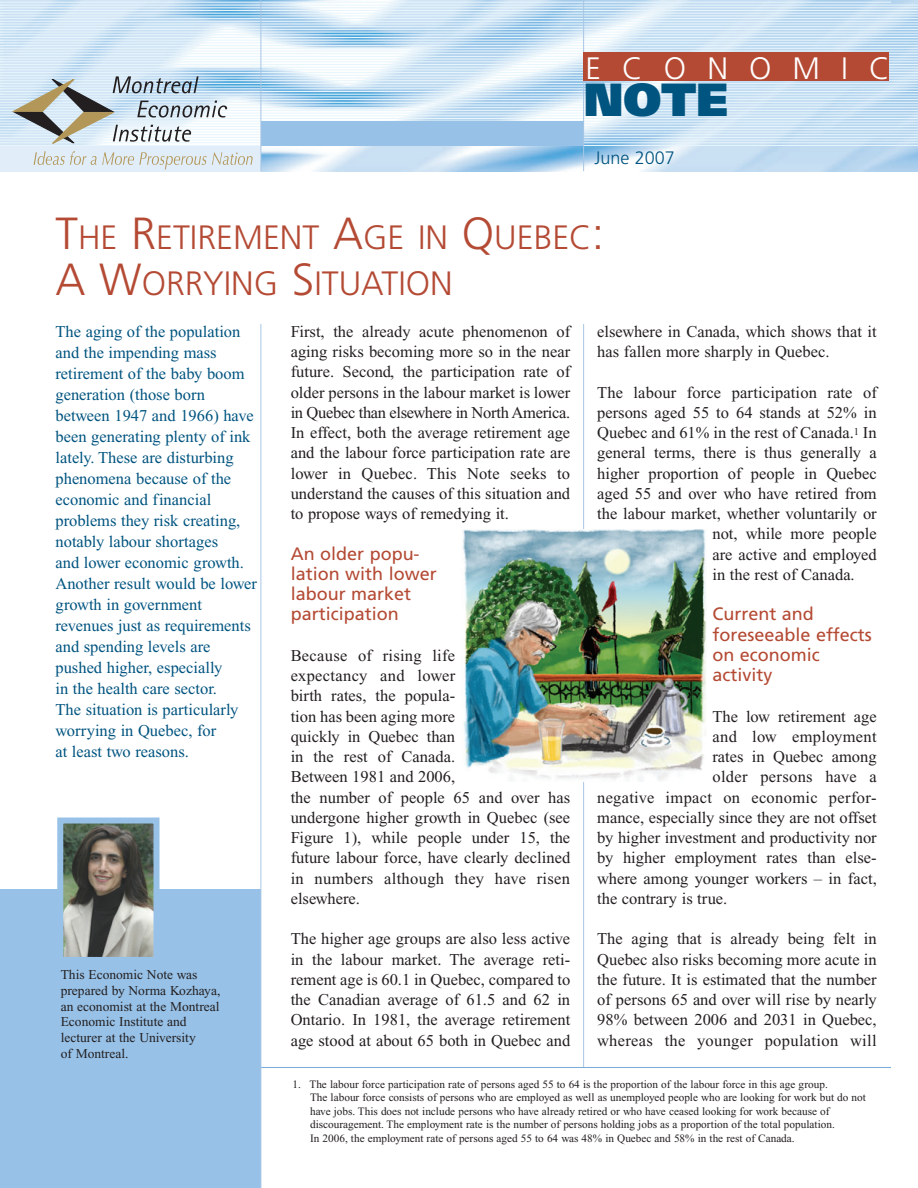
<style>
.page{position:relative;width:918px;height:1188px;background:#fff}
.page>*{position:absolute;margin:0;border:0;box-sizing:border-box;transform-origin:0 0}
.t1{font:900 46.5px "Frutiger";color:#005480}
.t2{font:300 33.75px/46.5px "Frutiger";color:#b44a34}
.t3{font:300 31.05px "Frutiger";letter-spacing:.68em;color:#fff}
.t4{font:18px/20.2px "Frutiger";color:#b44a34}
.t5{font:300 18px "Frutiger";color:#005480}
.t6{font:16.5px/20.2px "Times New Roman";color:#231f20;text-align:justify}
.t7{font:16.5px/21px "Times New Roman";color:#005480}
.t8{font:16.5px "Times New Roman";letter-spacing:.02em;color:#231f20}
.t9{font:13.5px/15.8px "Times New Roman";color:#231f20}
.t10{font:11.25px/13.5px "Times New Roman";color:#231f20}
.s1{font-size:45px}
</style>
<div class="page">
<div style="left:0;top:890px;width:261px;height:298px;background:#97c1e7"></div>
<img style="left:0;top:0;width:918px;height:171px">
<hr style="left:0;top:5px;width:918px;height:1px;background:#e7f6fd">
<hr style="left:0;top:8px;width:918px;height:1px;background:#e7f6fd">
<hr style="left:0;top:10px;width:918px;height:1px;background:#e7f6fd">
<hr style="left:0;top:13px;width:918px;height:1px;background:#e7f6fd">
<hr style="left:0;top:16px;width:918px;height:1px;background:#e7f6fd">
<hr style="left:0;top:18px;width:918px;height:1px;background:#e7f6fd">
<hr style="left:0;top:21px;width:918px;height:1px;background:#e7f6fd">
<hr style="left:0;top:24px;width:918px;height:1px;background:#e7f6fd">
<hr style="left:0;top:26px;width:918px;height:1px;background:#e7f6fd">
<hr style="left:0;top:29px;width:918px;height:1px;background:#e7f6fd">
<hr style="left:0;top:32px;width:918px;height:1px;background:#e7f6fd">
<hr style="left:0;top:35px;width:918px;height:1px;background:#e7f6fd">
<hr style="left:0;top:37px;width:918px;height:1px;background:#e7f6fd">
<hr style="left:0;top:40px;width:918px;height:1px;background:#e7f6fd">
<hr style="left:0;top:43px;width:918px;height:1px;background:#e7f6fd">
<hr style="left:0;top:45px;width:918px;height:1px;background:#e7f6fd">
<hr style="left:0;top:48px;width:918px;height:1px;background:#e7f6fd">
<hr style="left:0;top:51px;width:918px;height:1px;background:#e7f6fd">
<hr style="left:0;top:53px;width:918px;height:1px;background:#e7f6fd">
<hr style="left:0;top:56px;width:918px;height:1px;background:#e7f6fd">
<hr style="left:0;top:59px;width:918px;height:1px;background:#e7f6fd">
<hr style="left:0;top:62px;width:918px;height:1px;background:#e7f6fd">
<hr style="left:0;top:64px;width:918px;height:1px;background:#e7f6fd">
<hr style="left:0;top:67px;width:918px;height:1px;background:#e7f6fd">
<hr style="left:0;top:70px;width:918px;height:1px;background:#e7f6fd">
<hr style="left:0;top:72px;width:918px;height:1px;background:#e7f6fd">
<hr style="left:0;top:75px;width:918px;height:1px;background:#e7f6fd">
<hr style="left:0;top:78px;width:918px;height:1px;background:#e7f6fd">
<hr style="left:0;top:80px;width:918px;height:1px;background:#e7f6fd">
<hr style="left:0;top:83px;width:918px;height:1px;background:#e7f6fd">
<hr style="left:0;top:86px;width:918px;height:1px;background:#e7f6fd">
<hr style="left:0;top:89px;width:918px;height:1px;background:#e7f6fd">
<hr style="left:0;top:91px;width:918px;height:1px;background:#e7f6fd">
<hr style="left:0;top:94px;width:918px;height:1px;background:#e7f6fd">
<hr style="left:0;top:97px;width:918px;height:1px;background:#e7f6fd">
<hr style="left:0;top:99px;width:918px;height:1px;background:#e7f6fd">
<hr style="left:0;top:102px;width:918px;height:1px;background:#e7f6fd">
<hr style="left:0;top:105px;width:918px;height:1px;background:#e7f6fd">
<hr style="left:0;top:107px;width:918px;height:1px;background:#e7f6fd">
<hr style="left:0;top:110px;width:918px;height:1px;background:#e7f6fd">
<hr style="left:0;top:113px;width:918px;height:1px;background:#e7f6fd">
<hr style="left:0;top:116px;width:918px;height:1px;background:#e7f6fd">
<hr style="left:0;top:118px;width:918px;height:1px;background:#e7f6fd">
<hr style="left:0;top:121px;width:918px;height:1px;background:#e7f6fd">
<hr style="left:0;top:124px;width:918px;height:1px;background:#e7f6fd">
<hr style="left:0;top:126px;width:918px;height:1px;background:#e7f6fd">
<hr style="left:0;top:129px;width:918px;height:1px;background:#e7f6fd">
<hr style="left:0;top:132px;width:918px;height:1px;background:#e7f6fd">
<hr style="left:0;top:134px;width:918px;height:1px;background:#e7f6fd">
<hr style="left:0;top:137px;width:918px;height:1px;background:#e7f6fd">
<hr style="left:0;top:140px;width:918px;height:1px;background:#e7f6fd">
<hr style="left:0;top:143px;width:918px;height:1px;background:#e7f6fd">
<hr style="left:0;top:145px;width:918px;height:1px;background:#e7f6fd">
<hr style="left:0;top:2px;width:891px;height:1px;background:#e7f6fd">
<svg style="left:0;top:6px;width:3px;height:88px"></svg>
<hr style="left:261px;top:1067px;width:630px;height:1px;background:#76aad8">
<div style="left:0;top:146px;width:261px;height:25px;background:#e1edf8"></div>
<hr style="left:583px;top:324px;width:1px;height:743px;background:#a9c6e5">
<hr style="left:261px;top:324px;width:1px;height:864px;background:#a9c6e5">
<svg style="left:13px;top:76px;width:240px;height:93px"></svg>
<div style="left:261px;top:121px;width:323px;height:25px;background:#97c1e7"></div>
<hr style="left:583px;top:0;width:1px;height:171px;background:#a9c6e5">
<hr style="left:261px;top:0;width:1px;height:171px;background:#a9c6e5">
<div style="left:583px;top:53px;width:305px;height:28px;background:#b44a34"></div>
<img style="left:64px;top:825px;width:89px;height:131px">
<div style="left:57px;top:818px;width:103px;height:145px;border:6px solid #97c1e7"></div>
<img style="left:462px;top:530px;width:244px;height:251px">
<h3 class="t3" style="left:586px;top:56px;width:306px">ECONOMIC</h3>
<h1 class="t1" style="left:584px;top:81px;width:146px">NOTE</h1>
<p class="t5" style="left:594px;top:150px;width:82px">June 2007</p>
<h2 class="t2" style="left:55px;top:216px;width:550px"><span class="s1">T</span>HE <span class="s1">R</span>ETIREMENT <span class="s1">A</span>GE IN <span class="s1">Q</span>UEBEC<span class="s1">:<br>A W</span>ORRYING <span class="s1">S</span>ITUATION</h2>
<p class="t7" style="left:55px;top:322px;width:203px">The aging of the population and the impending mass retirement of the baby boom generation (those born between 1947 and 1966) have been generating plenty of ink lately. These are disturbing phenomena because of the economic and financial problems they risk creating, notably labour shortages<br>and lower economic growth.<br>Another result would be lower growth in government revenues just as requirements and spending levels are pushed higher, especially<br>in the health care sector.<br>The situation is particularly worrying in Quebec, for<br>at least two reasons.</p>
<p class="t9" style="left:61px;top:968px;width:161px">This Economic Note was prepared by Norma Kozhaya, an economist at the Montreal<br>Economic Institute and lecturer at the University<br>of Montreal.</p>
<p class="t6" style="left:291px;top:323px;width:281px">First, the already acute phenomenon of aging risks becoming more so in the near future. Second, the participation rate of older persons in the labour market is lower in Quebec than elsewhere in North America.<br>In effect, both the average retirement age and the labour force participation rate are lower in Quebec. This Note seeks to understand the causes of this situation and to propose ways of remedying it.</p>
<p class="t4" style="left:291px;top:545px;width:148px">An older popu&shy;lation with lower labour market participation</p>
<p class="t6" style="left:291px;top:647px;width:281px;text-align:left">Because of rising life<br>expectancy and lower<br>birth rates, the popula-<br>tion has been aging more<br>quickly in Quebec than<br>in the rest of Canada.<br>Between 1981 and 2006,<br>the number of people 65 and over has undergone higher growth in Quebec (see<br>Figure 1), while people under 15, the future labour force, have clearly declined in numbers although they have risen elsewhere.</p>
<p class="t6" style="left:291px;top:930px;width:281px">The higher age groups are also less active in the labour market. The average reti&shy;rement age is 60.1 in Quebec, compared to the Canadian average of 61.5 and 62 in Ontario. In 1981, the average retirement age stood at about 65 both in Quebec and</p>
<p class="t6" style="left:597px;top:323px;width:281px">elsewhere in Canada, which shows that it has fallen more sharply in Quebec.</p>
<p class="t6" style="left:597px;top:384px;width:281px">The labour force participation rate of</p>
<p class="t6" style="left:597px;top:404px;width:281px">persons aged 55 to 64 stands at 52% in</p>
<p class="t6" style="left:597px;top:424px;width:281px">Quebec and 61% in the rest of Canada.<sup>1</sup> In</p>
<p class="t6" style="left:597px;top:444px;width:281px">general terms, there is thus generally a</p>
<p class="t6" style="left:597px;top:465px;width:281px">higher proportion of people in Quebec</p>
<p class="t6" style="left:597px;top:485px;width:281px">aged 55 and over who have retired from</p>
<p class="t6" style="left:597px;top:505px;width:281px">the labour market, whether voluntarily or</p>
<p class="t6" style="left:712px;top:525px;width:166px">not, while more people</p>
<p class="t6" style="left:712px;top:546px;width:166px">are active and employed</p>
<p class="t6" style="left:712px;top:566px;width:144px">in the rest of Canada.</p>
<p class="t4" style="left:712px;top:605px;width:161px">Current and foreseeable effects on economic activity</p>
<p class="t6" style="left:712px;top:708px;width:166px">The low retirement age</p>
<p class="t8" style="left:712px;top:730px;width:166px">and low employment</p>
<p class="t6" style="left:712px;top:748px;width:166px">rates in Quebec among</p>
<p class="t8" style="left:712px;top:771px;width:166px">older persons have a</p>
<p class="t8" style="left:597px;top:791px;width:281px">negative impact on economic perfor-</p>
<p class="t6" style="left:597px;top:809px;width:281px">mance, especially since they are not offset</p>
<p class="t6" style="left:597px;top:829px;width:281px">by higher investment and productivity nor</p>
<p class="t6" style="left:597px;top:849px;width:281px">by higher employment rates than else-</p>
<p class="t6" style="left:597px;top:870px;width:281px">where among younger workers – in fact,</p>
<p class="t6" style="left:597px;top:890px;width:132px">the contrary is true.</p>
<p class="t6" style="left:597px;top:930px;width:281px">The aging that is already being felt in Quebec also risks becoming more acute in the future. It is estimated that the number of persons 65 and over will rise by nearly 98% between 2006 and 2031 in Quebec, whereas the younger population will</p>
<p class="t10" style="left:310px;top:1078px;width:557px;text-indent:-18px">1. The labour force participation rate of persons aged 55 to 64 is the proportion of the labour force in this age group.<br>The labour force consists of persons who are employed as well as unemployed people who are looking for work but do not have jobs. This does not include persons who have already retired or who have ceased looking for work because of discouragement. The employment rate is the number of persons holding jobs as a proportion of the total population.<br>In 2006, the employment rate of persons aged 55 to 64 was 48% in Quebec and 58% in the rest of Canada.</p>
</div>
